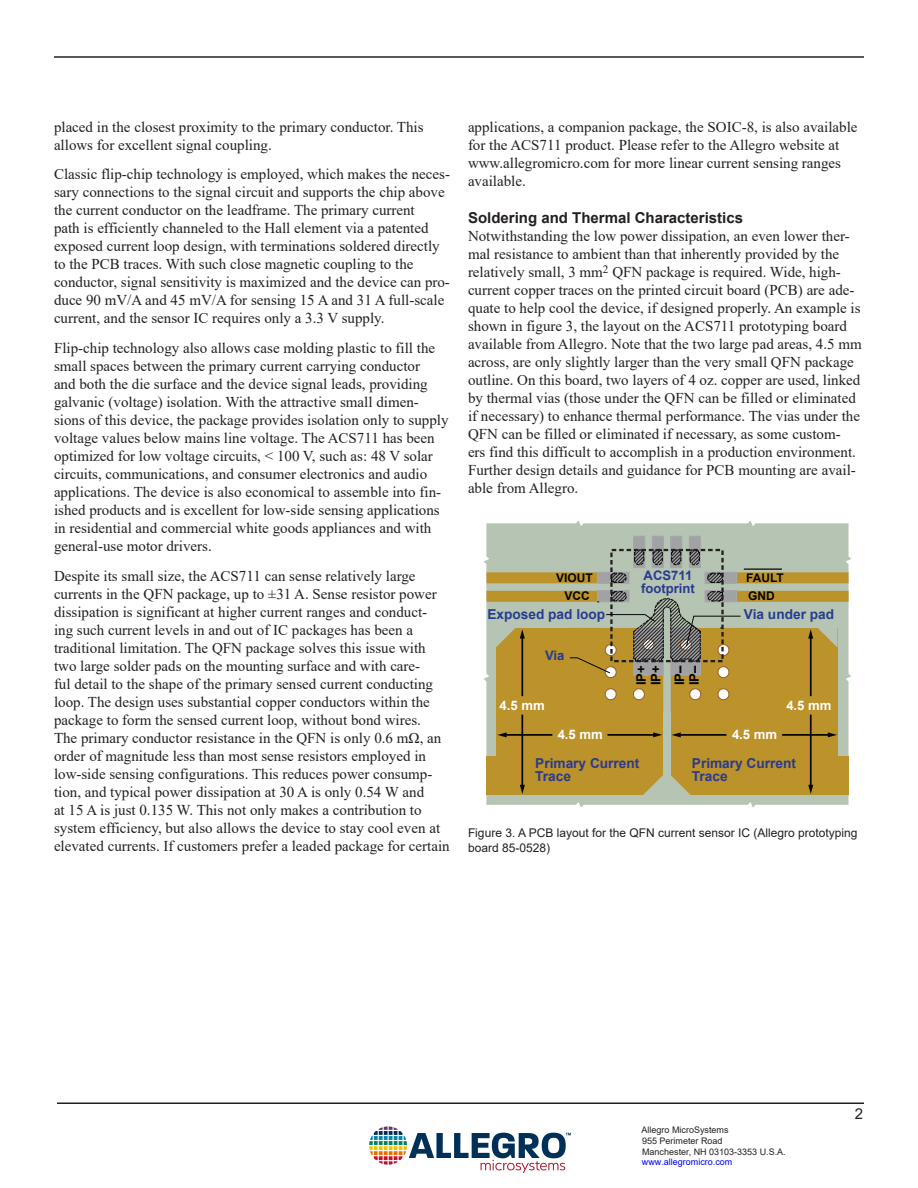
<style>
.page{position:relative;width:918px;height:1188px;background:#fff}
.page>*{position:absolute;margin:0;border:0;box-sizing:border-box;transform-origin:0 0}
.Normal_-_Follow_Page{font:15px/18px "Times New Roman";color:#231f20}
.Inside_Heading_2{font:700 15px "Arial";color:#231f20}
.t1{font:15px "Arial";color:#231f20}
.t2{font:700 13.65px/13px "Arial";color:#293b8f}
.t3{font:700 13.05px "Arial";color:#fff}
.t4{font:700 13.05px/13px "Arial";color:#293b8f}
.t5{font:700 13.05px/23.5px "Arial";color:#050504}
.Front-Caption{font:12px/14.4px "Arial";color:#231f20}
.t6{font:700 12px "Arial";color:#050504}
.t7{font:9px/10.8px "Arial";color:#231f20}
.t8{font:9px "Arial";color:#00f}
</style>
<div class="page">
<hr style="left:57px;top:1102px;width:807px;height:2px;background:#231f20">
<hr style="left:54px;top:56px;width:810px;height:2px;background:#231f20">
<img style="left:370px;top:1126px;width:201px;height:47px">
<svg style="left:484px;top:521px;width:367px;height:287px;background:#becbbb"></svg>
<div style="left:496px;top:628px;width:167px;height:167px;background:#bc922a"></div>
<div style="left:671px;top:628px;width:166px;height:167px;background:#bc922a"></div>
<div style="left:486px;top:756px;width:177px;height:39px;background:#bc922a"></div>
<div style="left:671px;top:756px;width:178px;height:39px;background:#bc922a"></div>
<svg style="left:670px;top:775px;width:21px;height:20px"></svg>
<svg style="left:643px;top:775px;width:21px;height:20px"></svg>
<svg style="left:737px;top:572px;width:112px;height:11px"></svg>
<svg style="left:486px;top:572px;width:112px;height:11px"></svg>
<div style="left:634px;top:536px;width:11px;height:32px;background:#a0a2a4"></div>
<div style="left:652px;top:536px;width:11px;height:32px;background:#a0a2a4"></div>
<div style="left:652px;top:536px;width:12px;height:32px;border:1px solid #a8a9ad"></div>
<div style="left:598px;top:572px;width:31px;height:11px;background:#a0a2a4"></div>
<div style="left:671px;top:536px;width:11px;height:32px;background:#a0a2a4"></div>
<div style="left:689px;top:536px;width:11px;height:32px;background:#a0a2a4"></div>
<div style="left:689px;top:536px;width:12px;height:32px;border:1px solid #a8a9ad"></div>
<div style="left:705px;top:572px;width:31px;height:11px;background:#a0a2a4"></div>
<div style="left:705px;top:572px;width:32px;height:11px;border:1px solid #a8a9ad"></div>
<svg style="left:689px;top:552px;width:11px;height:13px"></svg>
<svg style="left:671px;top:552px;width:11px;height:13px"></svg>
<svg style="left:634px;top:552px;width:11px;height:13px"></svg>
<svg style="left:652px;top:552px;width:11px;height:13px"></svg>
<svg style="left:707px;top:572px;width:14px;height:11px"></svg>
<svg style="left:613px;top:572px;width:14px;height:11px"></svg>
<div style="left:610px;top:549px;width:114px;height:113px;border:2px dashed #231f20"></div>
<hr style="left:744px;top:569px;width:38px;height:1px;background:#040503">
<hr style="left:810px;top:715px;width:2px;height:71px;background:#050504">
<svg style="left:808px;top:785px;width:5px;height:9px"></svg>
<hr style="left:521px;top:715px;width:2px;height:71px;background:#050504">
<svg style="left:520px;top:785px;width:5px;height:9px"></svg>
<svg style="left:486px;top:591px;width:363px;height:125px"></svg>
<hr style="left:679px;top:734px;width:47px;height:2px;background:#050504">
<svg style="left:671px;top:732px;width:10px;height:5px"></svg>
<hr style="left:782px;top:734px;width:48px;height:2px;background:#050504">
<svg style="left:828px;top:732px;width:9px;height:5px"></svg>
<hr style="left:505px;top:734px;width:47px;height:2px;background:#050504">
<svg style="left:497px;top:732px;width:10px;height:5px"></svg>
<hr style="left:607px;top:734px;width:48px;height:2px;background:#050504">
<svg style="left:653px;top:732px;width:9px;height:5px"></svg>
<p class="Normal_-_Follow_Page" style="left:54px;top:117px;width:371px">placed in the closest proximity to the primary conductor. This allows for excellent signal coupling.</p>
<p class="Normal_-_Follow_Page" style="left:54px;top:165px;width:397px">Classic flip-chip technology is employed, which makes the neces&shy;sary connections to the signal circuit and supports the chip above the current conductor on the leadframe. The primary current<br>path is efficiently channeled to the Hall element via a patented exposed current loop design, with terminations soldered directly to the PCB traces. With such close magnetic coupling to the conductor, signal sensitivity is maximized and the device can pro&shy;duce 90 mV/A and 45 mV/A for sensing 15 A and 31 A full-scale current, and the sensor IC requires only a 3.3 V supply.</p>
<p class="Normal_-_Follow_Page" style="left:54px;top:338px;width:396px">Flip-chip technology also allows case molding plastic to fill the small spaces between the primary current carrying conductor<br>and both the die surface and the device signal leads, providing galvanic (voltage) isolation. With the attractive small dimen&shy;sions of this device, the package provides isolation only to supply voltage values below mains line voltage. The ACS711 has been optimized for low voltage circuits, &lt; 100 V, such as: 48 V solar circuits, communications, and consumer electronics and audio applications. The device is also economical to assemble into fin&shy;ished products and is excellent for low-side sensing applications in residential and commercial white goods appliances and with general-use motor drivers.</p>
<p class="Normal_-_Follow_Page" style="left:54px;top:566px;width:397px">Despite its small size, the ACS711 can sense relatively large currents in the QFN package, up to ±31 A. Sense resistor power dissipation is significant at higher current ranges and conduct&shy;ing such current levels in and out of IC packages has been a traditional limitation. The QFN package solves this issue with two large solder pads on the mounting surface and with care-<br>ful detail to the shape of the primary sensed current conducting loop. The design uses substantial copper conductors within the package to form the sensed current loop, without bond wires.<br>The primary conductor resistance in the QFN is only 0.6 mΩ, an order of magnitude less than most sense resistors employed in low-side sensing configurations. This reduces power consump&shy;tion, and typical power dissipation at 30 A is only 0.54 W and<br>at 15 A is just 0.135 W. This not only makes a contribution to system efficiency, but also allows the device to stay cool even at elevated currents. If customers prefer a leaded package for certain</p>
<p class="Normal_-_Follow_Page" style="left:468px;top:117px;width:391px">applications, a companion package, the SOIC-8, is also available for the ACS711 product. Please refer to the Allegro website at www.allegromicro.com for more linear current sensing ranges available.</p>
<p class="Inside_Heading_2" style="left:468px;top:207px;width:277px">Soldering and Thermal Characteristics</p>
<p class="Normal_-_Follow_Page" style="left:468px;top:227px;width:395px">Notwithstanding the low power dissipation, an even lower ther&shy;mal resistance to ambient than that inherently provided by the relatively small, 3 mm<sup>2</sup> QFN package is required. Wide, high&shy;current copper traces on the printed circuit board (PCB) are ade&shy;quate to help cool the device, if designed properly. An example is shown in figure 3, the layout on the ACS711 prototyping board available from Allegro. Note that the two large pad areas, 4.5 mm across, are only slightly larger than the very small QFN package outline. On this board, two layers of 4 oz. copper are used, linked by thermal vias (those under the QFN can be filled or eliminated if necessary) to enhance thermal performance. The vias under the QFN can be filled or eliminated if necessary, as some custom&shy;ers find this difficult to accomplish in a production environment.<br>Further design details and guidance for PCB mounting are avail&shy;able from Allegro.</p>
<p class="t6" style="left:556px;top:570px;width:38px">VIOUT</p>
<p class="t6" style="left:565px;top:588px;width:27px">VCC</p>
<p class="t4" style="left:641px;top:569px;width:55px">ACS711 footprint</p>
<p class="t6" style="left:746px;top:570px;width:39px">FAULT</p>
<p class="t6" style="left:748px;top:588px;width:28px">GND</p>
<p class="t2" style="left:487px;top:608px;width:119px">Exposed pad loop</p>
<p class="t2" style="left:744px;top:608px;width:92px">Via under pad</p>
<p class="t4" style="left:545px;top:650px;width:21px">Via</p>
<p class="t5" style="left:645px;top:685px;width:22px;rotate:-90deg">IP+<br>IP–</p>
<p class="t5" style="left:683px;top:685px;width:21px;rotate:-90deg">IP–</p>
<p class="t5" style="left:630px;top:685px;width:22px;rotate:-90deg">IP+</p>
<p class="t3" style="left:500px;top:697px;width:47px">4.5 mm</p>
<p class="t3" style="left:786px;top:697px;width:47px">4.5 mm</p>
<p class="t3" style="left:558px;top:726px;width:47px">4.5 mm</p>
<p class="t3" style="left:732px;top:726px;width:47px">4.5 mm</p>
<p class="t2" style="left:535px;top:757px;width:106px">Primary Current<br>Trace</p>
<p class="t2" style="left:692px;top:757px;width:106px">Primary Current<br>Trace</p>
<p class="Front-Caption" style="left:468px;top:826px;width:391px">Figure 3. A PCB layout for the QFN current sensor IC (Allegro prototyping board 85-0528)</p>
<p class="t7" style="left:642px;top:1124px;width:146px">Allegro MicroSystems<br>955 Perimeter Road<br>Manchester, NH 03103-3353 U.S.A.</p>
<p class="t8" style="left:642px;top:1156px;width:92px">www.allegromicro.com</p>
<p class="t1" style="left:855px;top:1103px;width:10px">2</p>
</div>
